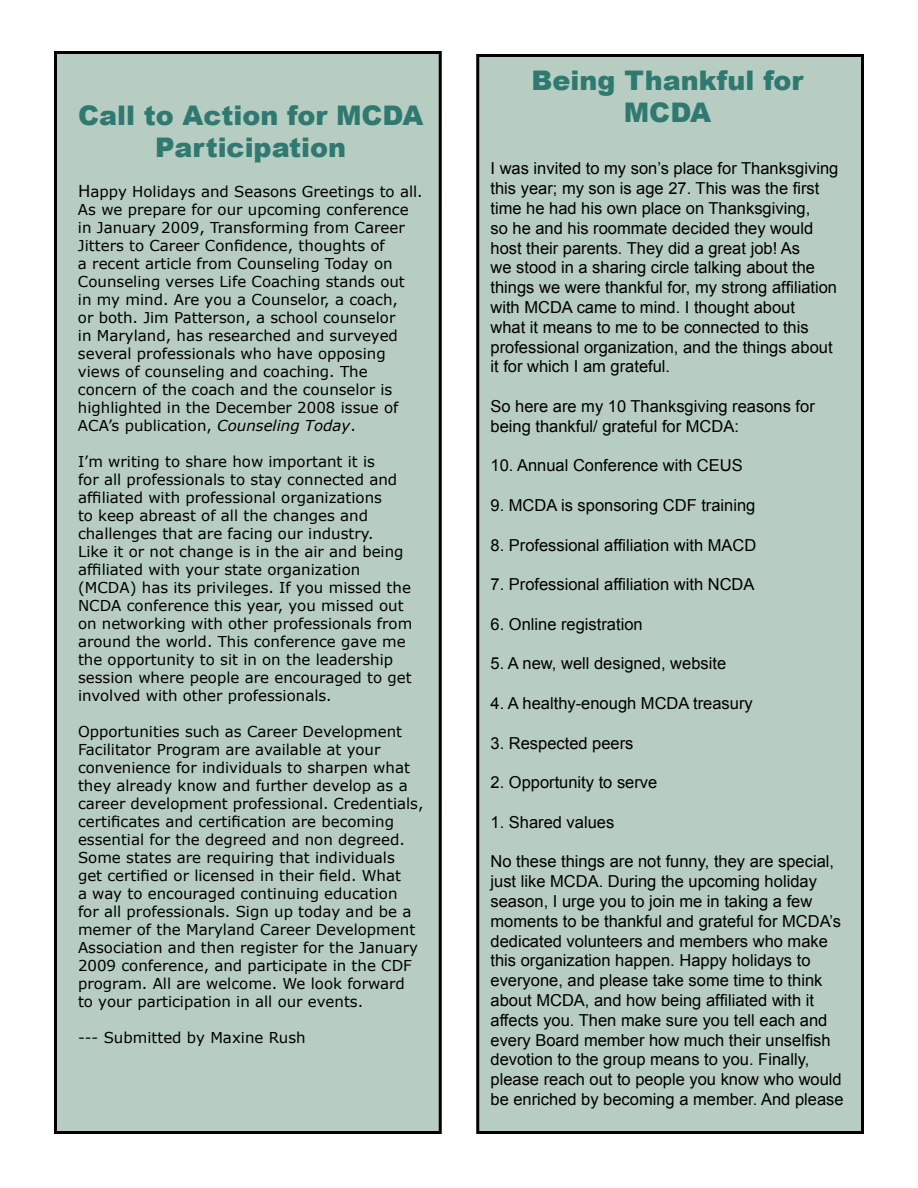
<style>
.page{position:relative;width:918px;height:1188px;background:#fff}
.page>*{position:absolute;margin:0;border:0;box-sizing:border-box;transform-origin:0 0}
.t1{font:900 27px/32.4px "Arial";color:#2f7970;text-align:center}
.t2{font:16.5px/19.8px "Arial";color:#000}
.t3{font:15px/18px "Verdana";color:#000}
.s1{font-size:16.5px}
.s2{font-style:italic}
</style>
<div class="page">
<div style="left:56px;top:52px;width:384px;height:1080px;background:#b7cdc1"></div>
<div style="left:54px;top:51px;width:388px;height:1083px;border:3px solid #000"></div>
<div style="left:478px;top:56px;width:384px;height:1076px;background:#b7cdc1"></div>
<div style="left:476px;top:54px;width:388px;height:1080px;border:3px solid #000"></div>
<h1 class="t1" style="left:78px;top:98px;width:347px">Call to Action for MCDA<br>Participation</h1>
<p class="t3" style="left:78px;top:182px;width:346px"><span class="s1">H</span>appy Holidays and Seasons Greetings to all.<br>As we prepare for our upcoming conference in January 2009, Transforming from Career Jitters to Career Confidence, thoughts of<br>a recent article from Counseling Today on Counseling verses Life Coaching stands out<br>in my mind. Are you a Counselor, a coach,<br>or both. Jim Patterson, a school counselor<br>in Maryland, has researched and surveyed several professionals who have opposing views of counseling and coaching. The concern of the coach and the counselor is highlighted in the December 2008 issue of ACA’s publication, <span class="s2">Counseling Today</span>.</p>
<p class="t3" style="left:78px;top:452px;width:336px">I’m writing to share how important it is<br>for all professionals to stay connected and affiliated with professional organizations<br>to keep abreast of all the changes and challenges that are facing our industry.<br>Like it or not change is in the air and being affiliated with your state organization (MCDA) has its privileges. If you missed the NCDA conference this year, you missed out on networking with other professionals from around the world. This conference gave me the opportunity to sit in on the leadership session where people are encouraged to get involved with other professionals.</p>
<p class="t3" style="left:78px;top:722px;width:347px">Opportunities such as Career Development Facilitator Program are available at your convenience for individuals to sharpen what they already know and further develop as a career development professional. Credentials, certificates and certification are becoming essential for the degreed and non degreed.<br>Some states are requiring that individuals<br>get certified or licensed in their field. What<br>a way to encouraged continuing education<br>for all professionals. Sign up today and be a memer of the Maryland Career Development Association and then register for the January 2009 conference, and participate in the CDF program. All are welcome. We look forward to your participation in all our events.</p>
<p class="t3" style="left:78px;top:1028px;width:229px">--- Submitted by Maxine Rush</p>
<h1 class="t1" style="left:532px;top:63px;width:273px">Being Thankful for<br>MCDA</h1>
<p class="t2" style="left:490px;top:159px;width:349px">I was invited to my son’s place for Thanksgiving this year; my son is age 27. This was the first time he had his own place on Thanksgiving,<br>so he and his roommate decided they would host their parents. They did a great job! As<br>we stood in a sharing circle talking about the things we were thankful for, my strong affiliation with MCDA came to mind. I thought about<br>what it means to me to be connected to this professional organization, and the things about it for which I am grateful.</p>
<p class="t2" style="left:490px;top:397px;width:326px">So here are my 10 Thanksgiving reasons for being thankful/ grateful for MCDA:</p>
<p class="t2" style="left:490px;top:456px;width:254px">10. Annual Conference with CEUS</p>
<p class="t2" style="left:490px;top:496px;width:266px">9. MCDA is sponsoring CDF training</p>
<p class="t2" style="left:490px;top:535px;width:267px">8. Professional affiliation with MACD</p>
<p class="t2" style="left:490px;top:575px;width:266px">7. Professional affiliation with NCDA</p>
<p class="t2" style="left:490px;top:614px;width:154px">6. Online registration</p>
<p class="t2" style="left:490px;top:654px;width:237px">5. A new, well designed, website</p>
<p class="t2" style="left:490px;top:694px;width:264px">4. A healthy-enough MCDA treasury</p>
<p class="t2" style="left:490px;top:733px;width:145px">3. Respected peers</p>
<p class="t2" style="left:490px;top:773px;width:168px">2. Opportunity to serve</p>
<p class="t2" style="left:490px;top:812px;width:125px">1. Shared values</p>
<p class="t2" style="left:490px;top:852px;width:355px">No these things are not funny, they are special, just like MCDA. During the upcoming holiday season, I urge you to join me in taking a few moments to be thankful and grateful for MCDA’s dedicated volunteers and members who make this organization happen. Happy holidays to everyone, and please take some time to think about MCDA, and how being affiliated with it affects you. Then make sure you tell each and every Board member how much their unselfish devotion to the group means to you. Finally, please reach out to people you know who would be enriched by becoming a member. And please</p>
</div>
